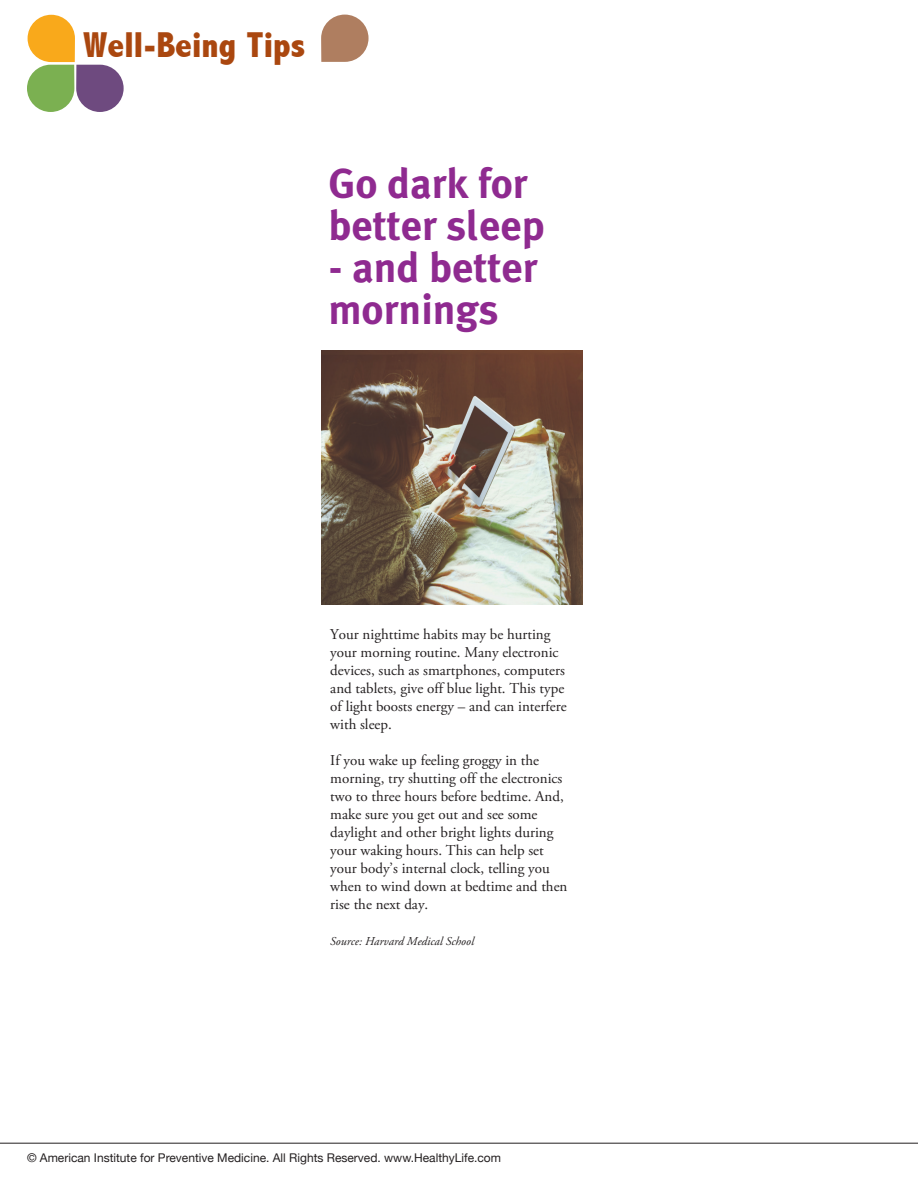
<style>
.page{position:relative;width:918px;height:1188px;background:#fff}
.page>*{position:absolute;margin:0;border:0;box-sizing:border-box;transform-origin:0 0}
.t1{font:700 42px/42px "Meta Plus";color:#8f2a90}
.t2{font:800 condensed 36px "Abadi";color:#aa470f}
.t3{font:15px/18px "Adobe Garamond Pro";color:#231f20}
.t4{font:12px "Helvetica Neue";color:#231f20}
.t5{font:italic 12px "Adobe Garamond Pro";color:#231f20}
</style>
<div class="page">
<svg style="left:27px;top:15px;width:97px;height:97px"></svg>
<svg style="left:321px;top:15px;width:48px;height:47px;background:#bc937a"></svg>
<img style="left:321px;top:350px;width:261px;height:254px">
<hr style="left:0;top:0;width:918px;height:1px;background:#e6e7e9">
<hr style="left:0;top:1143px;width:918px;height:1px;background:#231f20">
<p class="t2" style="left:83px;top:24px;width:224px">Well-Being Tips</p>
<p class="t1" style="left:328px;top:162px;width:218px">Go dark for better sleep</p>
<p class="t1" style="left:328px;top:246px;width:211px">- and better mornings</p>
<p class="t3" style="left:330px;top:626px;width:238px">Your nighttime habits may be hurting your morning routine. Many electronic devices, such as smartphones, computers and tablets, give off blue light. This type of light boosts energy – and can interfere with sleep.</p>
<p class="t3" style="left:330px;top:752px;width:239px">If you wake up feeling groggy in the morning, try shutting off the electronics two to three hours before bedtime. And, make sure you get out and see some daylight and other bright lights during your waking hours. This can help set your body’s internal clock, telling you when to wind down at bedtime and then rise the next day.</p>
<p class="t5" style="left:330px;top:934px;width:145px">Source: Harvard Medical School</p>
<p class="t4" style="left:27px;top:1150px;width:476px">© American Institute for Preventive Medicine. All Rights Reserved. www.HealthyLife.com</p>
</div>
